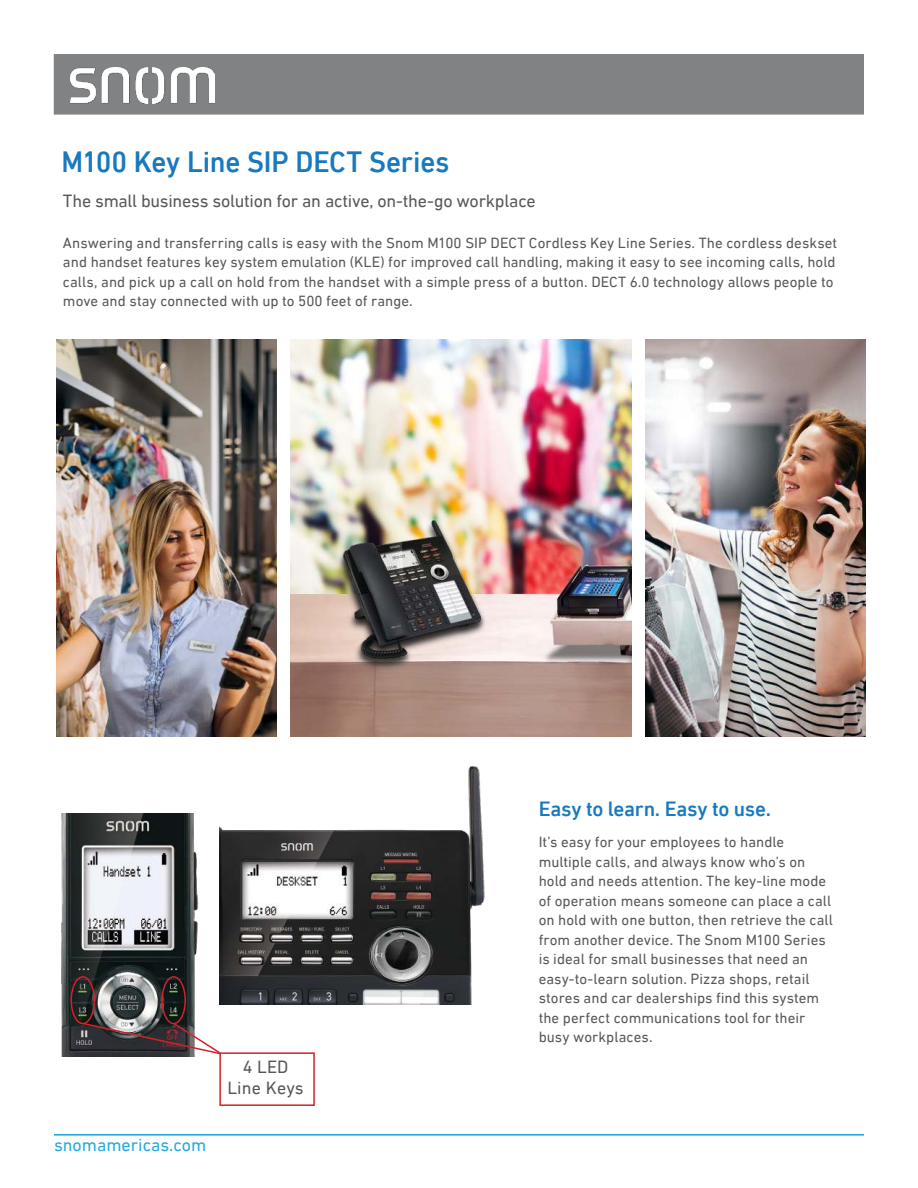
<style>
.page{position:relative;width:918px;height:1188px;background:#fff}
.page>*{position:absolute;margin:0;border:0;box-sizing:border-box;transform-origin:0 0}
.t1{font:500 30px "DIN Next LT Pro";letter-spacing:-.01em;color:#1779be;scale:.96 1}
.t2{font:500 21px "DIN Next LT Pro";letter-spacing:-.015em;color:#1779be}
.t3{font:18px "DIN Next LT Pro";letter-spacing:-.015em;color:#57585a}
.t4{font:18px "DIN Next LT Pro";color:#24a9e1}
.t5{font:18px/21px "DIN Next LT Pro";letter-spacing:.01em;color:#57585a;text-align:center}
.t6{font:15px/19.5px "DIN Next LT Pro";letter-spacing:.005em;color:#57585a}
</style>
<div class="page">
<img style="left:291px;top:340px;width:340px;height:397px">
<img style="left:56px;top:340px;width:220px;height:396px">
<img style="left:646px;top:340px;width:220px;height:397px">
<img style="left:219px;top:766px;width:266px;height:239px">
<div style="left:54px;top:54px;width:810px;height:61px;background:#808284;border:2px solid #808284"></div>
<img style="left:70px;top:68px;width:145px;height:36px">
<img style="left:61px;top:813px;width:138px;height:243px">
<div style="left:71px;top:976px;width:24px;height:48px;border:2px solid #d12229;border-radius:50%"></div>
<div style="left:161px;top:976px;width:25px;height:48px;border:2px solid #d12229;border-radius:50%"></div>
<div style="left:219px;top:1052px;width:96px;height:54px;border:2px solid #d12229"></div>
<svg style="left:81px;top:1021px;width:141px;height:34px"></svg>
<hr style="left:54px;top:1134px;width:810px;height:1px;background:#24a9e1">
<img style="left:329px;top:517px;width:157px;height:157px">
<h1 class="t1" style="left:61px;top:151px;width:406px">M100 Key Line SIP DECT Series</h1>
<p class="t3" style="left:63px;top:193px;width:474px">The small business solution for an active, on-the-go workplace</p>
<p class="t6" style="left:63px;top:234px;width:776px">Answering and transferring calls is easy with the Snom M100 SIP DECT Cordless Key Line Series. The cordless deskset and handset features key system emulation (KLE) for improved call handling, making it easy to see incoming calls, hold calls, and pick up a call on hold from the handset with a simple press of a button. DECT 6.0 technology allows people to move and stay connected with up to 500 feet of range.</p>
<h2 class="t2" style="left:539px;top:802px;width:234px">Easy to learn. Easy to use.</h2>
<p class="t4" style="left:54px;top:1138px;width:154px">snomamericas.com</p>
<p class="t5" style="left:227px;top:1058px;width:78px">4 LED<br>Line Keys</p>
<p class="t6" style="left:539px;top:833px;width:296px">It’s easy for your employees to handle multiple calls, and always know who’s on hold and needs attention. The key-line mode of operation means someone can place a call on hold with one button, then retrieve the call from another device. The Snom M100 Series is ideal for small businesses that need an easy-to-learn solution. Pizza shops, retail stores and car dealerships find this system the perfect communications tool for their busy workplaces.</p>
</div>
